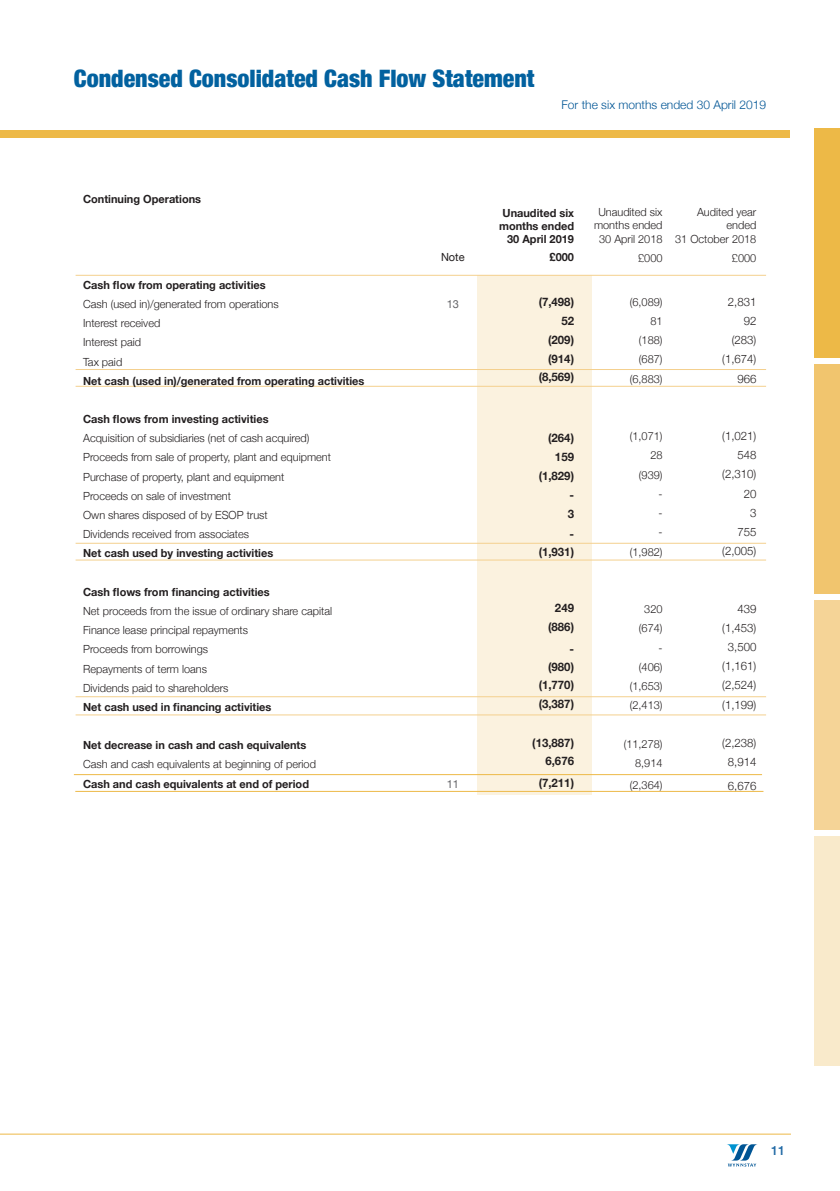
<style>
.page{position:relative;width:840px;height:1191px;background:#fff}
.page>*{position:absolute;margin:0;border:0;box-sizing:border-box;transform-origin:0 0}
.t1{font:900 condensed 24px "Helvetica Neue";color:#02619f}
.t2{font:500 12.6px "Helvetica Neue";color:#216aa5}
.t3{font:300 12px "Helvetica Neue";color:#005595}
.t4{font:300 11.6px/19.2px "Helvetica Neue";color:#231f20;text-align:right}
.t5{font:700 11.6px/19.2px "Helvetica Neue";color:#231f20;text-align:right}
.t6{font:300 11.2px/19.2px "Helvetica Neue";color:#231f20;text-align:right}
.t7{font:700 11.2px/13.4px "Helvetica Neue";color:#231f20;text-align:right}
.t8{font:11.2px "Helvetica Neue";color:#231f20}
.t9{font:11.2px "Helvetica Neue";color:#636366}
</style>
<div class="page">
<hr style="left:0;top:1133px;width:790px;height:1px;background:#edb947">
<div style="left:814px;top:128px;width:25px;height:230px;background:#edb947"></div>
<div style="left:814px;top:364px;width:25px;height:229px;background:#f1c56e"></div>
<div style="left:814px;top:600px;width:25px;height:229px;background:#f5d497"></div>
<div style="left:814px;top:836px;width:25px;height:229px;background:#f9eacb"></div>
<div style="left:0;top:130px;width:789px;height:8px;background:#edb947"></div>
<svg style="left:727px;top:1144px;width:30px;height:22px"></svg>
<div style="left:476px;top:275px;width:115px;height:520px;background:#fbf2df"></div>
<hr style="left:76px;top:275px;width:689px;height:1px;background:#f4d08e">
<hr style="left:76px;top:369px;width:689px;height:1px;background:#f4d08e">
<hr style="left:76px;top:543px;width:689px;height:1px;background:#f4d08e">
<hr style="left:76px;top:696px;width:689px;height:1px;background:#f4d08e">
<hr style="left:76px;top:386px;width:689px;height:1px;background:#f4d08e">
<hr style="left:76px;top:560px;width:689px;height:1px;background:#f4d08e">
<hr style="left:76px;top:714px;width:689px;height:1px;background:#f4d08e">
<hr style="left:74px;top:774px;width:687px;height:1px;background:#edb947">
<hr style="left:75px;top:791px;width:688px;height:1px;background:#edb947">
<h1 class="t1" style="left:74px;top:59px;width:462px">Condensed Consolidated Cash Flow Statement</h1>
<p class="t3" style="left:561px;top:95px;width:206px">For the six months ended 30 April 2019</p>
<p class="t7" style="left:83px;top:193px;width:119px">Continuing Operations</p>
<p class="t7" style="left:83px;top:278px;width:184px">Cash flow from operating activities</p>
<p class="t6" style="left:83px;top:293px;width:197px;text-align:left">Cash (used in)/generated from operations<br>Interest received<br>Interest paid<br>Tax paid</p>
<p class="t7" style="left:83px;top:374px;width:283px">Net cash (used in)/generated from operating activities</p>
<p class="t7" style="left:83px;top:413px;width:187px">Cash flows from investing activities</p>
<p class="t6" style="left:83px;top:428px;width:249px;text-align:left">Acquisition of subsidiaries (net of cash acquired)<br>Proceeds from sale of property, plant and equipment Purchase of property, plant and equipment Proceeds on sale of investment<br>Own shares disposed of by ESOP trust<br>Dividends received from associates</p>
<p class="t7" style="left:83px;top:547px;width:191px">Net cash used by investing activities</p>
<p class="t7" style="left:83px;top:585px;width:188px">Cash flows from financing activities</p>
<p class="t6" style="left:83px;top:600px;width:250px;text-align:left">Net proceeds from the issue of ordinary share capital Finance lease principal repayments<br>Proceeds from borrowings<br>Repayments of term loans<br>Dividends paid to shareholders</p>
<p class="t7" style="left:83px;top:700px;width:190px">Net cash used in financing activities</p>
<p class="t7" style="left:83px;top:739px;width:225px">Net decrease in cash and cash equivalents</p>
<p class="t6" style="left:83px;top:754px;width:234px">Cash and cash equivalents at beginning of period</p>
<p class="t7" style="left:83px;top:777px;width:227px">Cash and cash equivalents at end of period</p>
<p class="t8" style="left:441px;top:249px;width:25px">Note</p>
<p class="t9" style="left:446px;top:295px;width:14px">13</p>
<p class="t9" style="left:446px;top:775px;width:14px">11</p>
<p class="t7" style="left:499px;top:206px;width:76px">Unaudited six months ended<br>30 April 2019</p>
<p class="t7" style="left:549px;top:251px;width:26px">£000</p>
<p class="t5" style="left:538px;top:292px;width:37px">(7,498)<br>52 (209) (914)</p>
<p class="t5" style="left:538px;top:368px;width:37px">(8,569)</p>
<p class="t5" style="left:538px;top:428px;width:37px">(264)<br>159 (1,829) -<br>3<br>-</p>
<p class="t5" style="left:538px;top:542px;width:37px">(1,931)</p>
<p class="t5" style="left:548px;top:598px;width:27px;text-align:center">249 (886)</p>
<p class="t5" style="left:538px;top:640px;width:37px;line-height:18px">-<br>(980) (1,770)</p>
<p class="t5" style="left:538px;top:695px;width:37px">(3,387)</p>
<p class="t5" style="left:532px;top:734px;width:43px;line-height:18px">(13,887)<br>6,676</p>
<p class="t5" style="left:538px;top:773px;width:37px">(7,211)</p>
<p class="t6" style="left:593px;top:204px;width:70px;line-height:13.4px;text-align:center">Unaudited six months ended<br>30 April 2018</p>
<p class="t6" style="left:637px;top:247px;width:26px">£000</p>
<p class="t6" style="left:629px;top:291px;width:34px">(6,089)<br>81 (188) (687) (6,883)</p>
<p class="t6" style="left:674px;top:204px;width:83px;line-height:13.4px">Audited year ended<br>31 October 2018</p>
<p class="t6" style="left:731px;top:247px;width:26px">£000</p>
<p class="t4" style="left:721px;top:291px;width:36px">2,831<br>92 (283) (1,674)<br>966</p>
<p class="t6" style="left:629px;top:426px;width:34px">(1,071)<br>28 (939)<br>-<br>-<br>- (1,982)</p>
<p class="t4" style="left:721px;top:425px;width:36px">(1,021)<br>548 (2,310)<br>20<br>3<br>755 (2,005)</p>
<p class="t6" style="left:629px;top:598px;width:34px">320 (674)<br>-<br>(406) (1,653) (2,413)</p>
<p class="t6" style="left:623px;top:733px;width:40px">(11,278)<br>8,914</p>
<p class="t6" style="left:629px;top:774px;width:34px">(2,364)</p>
<p class="t4" style="left:721px;top:598px;width:36px">439 (1,453)<br>3,500 (1,161) (2,524) (1,199)</p>
<p class="t4" style="left:721px;top:732px;width:36px;text-align:center">(2,238)<br>8,914</p>
<p class="t4" style="left:727px;top:775px;width:30px">6,676</p>
<p class="t2" style="left:770px;top:1140px;width:16px">11</p>
</div>
